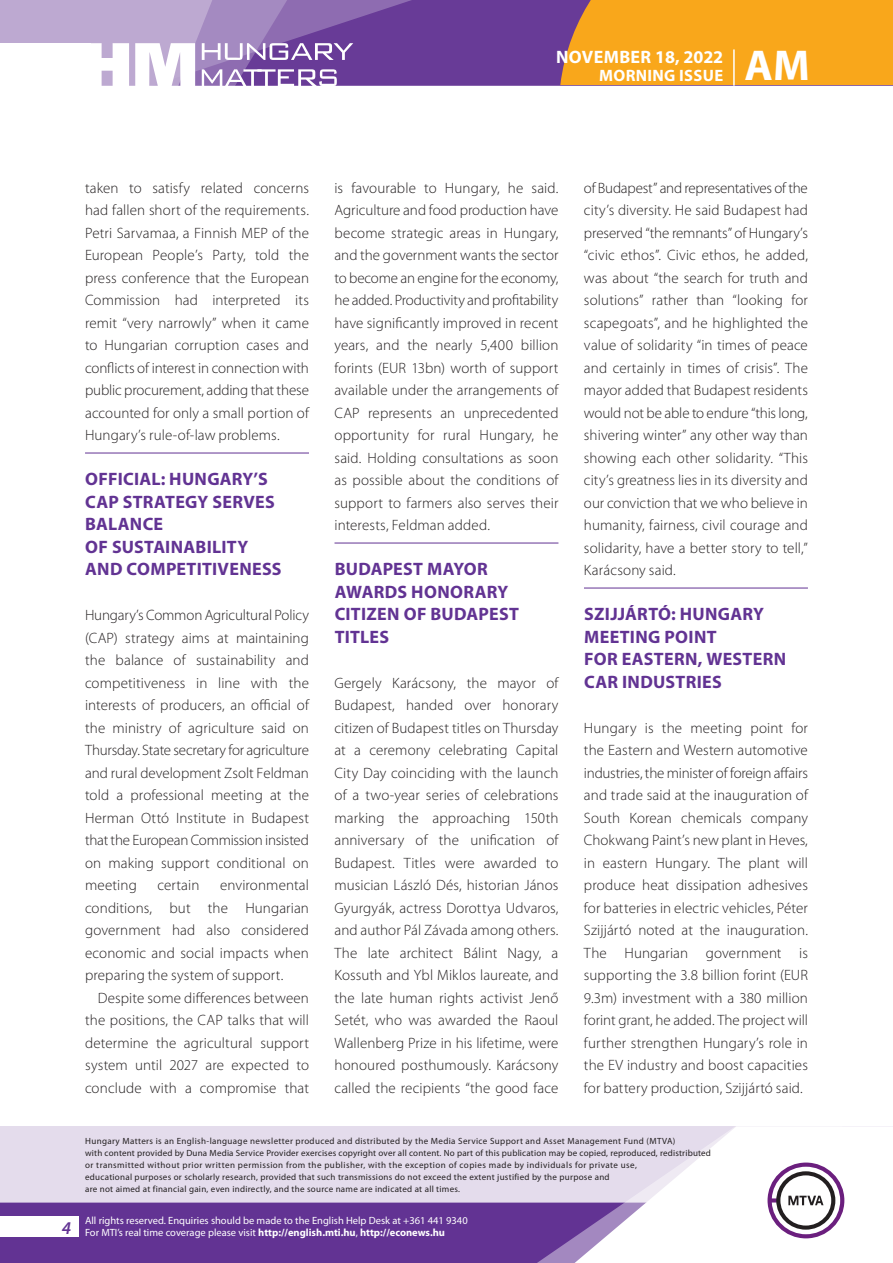
<style>
.page{position:relative;width:893px;height:1263px;background:#fff}
.page>*{position:absolute;margin:0;border:0;box-sizing:border-box;transform-origin:0 0}
.t1{font:700 43.35px "Myriad Pro";color:#fff}
._01_cimsor{font:700 18px/22.5px "Myriad Pro";letter-spacing:.015em;color:#623393}
.t2{font:700 18px "Myriad Pro";letter-spacing:.02em;color:#fff}
.t3{font:italic 600 18px "Myriad Pro";color:#623393}
.t4{font:700 16.5px "Myriad Pro";letter-spacing:.02em;color:#fff}
._03_kenyer_szöveg-1{font:300 15px/22.5px "Myriad Pro";letter-spacing:.01em;color:#231f20;text-align:justify}
._03_kenyer_szöveg-2{font:300 15px/22.5px "Myriad Pro";letter-spacing:.01em;color:#231f20;text-align:justify}
.t5{font:10.5px/12px "Myriad Pro";color:#fff}
.t6{font:9px/12px "Myriad Pro";letter-spacing:.03em;color:#231f20}
.s1{font-weight:700}
</style>
<div class="page">
<div style="left:0;top:1126px;width:893px;height:137px;background:#e4dcec"></div>
<div style="left:0;top:1202px;width:506px;height:61px;background:#623393"></div>
<div style="left:506px;top:1202px;width:43px;height:61px;background:#623393"></div>
<svg style="left:549px;top:1126px;width:344px;height:137px;fill:#fff"></svg>
<svg style="left:767px;top:1162px;width:77px;height:76px;background:#c5b8c8"></svg>
<div style="left:0;top:1216px;width:79px;height:20px;background:#fff"></div>
<div style="left:0;top:0;width:893px;height:85px;background:#683b97"></div>
<div style="left:560px;top:0;width:333px;height:85px;background:#f9a71b"></div>
<hr style="left:733px;top:49px;width:2px;height:37px;background:#fff">
<svg style="left:0;top:0;width:479px;height:86px"></svg>
<hr style="left:85px;top:453px;width:224px;height:1px;background:#623393">
<hr style="left:334px;top:543px;width:224px;height:1px;background:#623393">
<hr style="left:584px;top:588px;width:224px;height:1px;background:#623393">
<p class="t2" style="left:556px;top:45px;width:169px">NOVEMBER 18, 2022</p>
<p class="t4" style="left:599px;top:65px;width:125px">MORNING ISSUE</p>
<h1 class="t1" style="left:745px;top:37px;width:67px">AM</h1>
<p class="_03_kenyer_szöveg-2" style="left:85px;top:176px;width:225px">taken to satisfy related concerns had fallen short of the requirements.<br>Petri Sarvamaa, a Finnish MEP of the European People’s Party, told the press conference that the European Commission had interpreted its remit “very narrowly” when it came to Hungarian corruption cases and conflicts of interest in connection with public procurement, adding that these accounted for only a small portion of Hungary’s rule-of-law problems.</p>
<p class="_01_cimsor" style="left:85px;top:467px;width:198px">OFFICIAL: HUNGARY’S<br>CAP STRATEGY SERVES<br>BALANCE<br>OF SUSTAINABILITY<br>AND COMPETITIVENESS</p>
<p class="_03_kenyer_szöveg-1" style="left:85px;top:604px;width:225px">Hungary’s Common Agricultural Policy (CAP) strategy aims at maintaining the balance of sustainability and competitiveness in line with the interests of producers, an official of the ministry of agriculture said on Thursday. State secretary for agriculture and rural development Zsolt Feldman told a professional meeting at the Herman Ottó Institute in Budapest that the European Commission insisted on making support conditional on meeting</p>
<p class="_03_kenyer_szöveg-1" style="left:85px;top:874px;width:225px;text-indent:135px">environmental conditions, but the Hungarian government had also considered economic and social impacts when preparing the system of support.</p>
<p class="_03_kenyer_szöveg-2" style="left:85px;top:986px;width:225px;text-indent:13px">Despite some differences between the positions, the CAP talks that will determine the agricultural support system until 2027 are expected to conclude with a compromise that</p>
<p class="_03_kenyer_szöveg-1" style="left:157px;top:874px;width:43px">certain</p>
<p class="_03_kenyer_szöveg-2" style="left:334px;top:176px;width:225px">is favourable to Hungary, he said.<br>Agriculture and food production have become strategic areas in Hungary, and the government wants the sector to become an engine for the economy, he added. Productivity and profitability have significantly improved in recent years, and the nearly 5,400 billion forints (EUR 13bn) worth of support available under the arrangements of CAP represents an unprecedented opportunity for rural Hungary, he said. Holding consultations as soon as possible about the conditions of support to farmers also serves their interests, Feldman added.</p>
<p class="_01_cimsor" style="left:335px;top:557px;width:186px">BUDAPEST MAYOR<br>AWARDS HONORARY<br>CITIZEN OF BUDAPEST<br>TITLES</p>
<p class="_03_kenyer_szöveg-1" style="left:334px;top:671px;width:225px">Gergely Karácsony, the mayor of Budapest, handed over honorary citizen of Budapest titles on Thursday at a ceremony celebrating Capital City Day coinciding with the launch of a two-year series of celebrations marking the approaching 150th anniversary of the unification of Budapest. Titles were awarded to musician László Dés, historian János Gyurgyák, actress Dorottya Udvaros, and author Pál Závada among others.<br>The late architect Bálint Nagy, a Kossuth and Ybl Miklos laureate, and the late human rights activist Jenő Setét, who was awarded the Raoul Wallenberg Prize in his lifetime, were honoured posthumously. Karácsony called the recipients “the good face</p>
<p class="_03_kenyer_szöveg-1" style="left:584px;top:176px;width:225px">of Budapest” and representatives of the city’s diversity. He said Budapest had preserved “the remnants” of Hungary’s “civic ethos”. Civic ethos, he added, was about “the search for truth and solutions” rather than “looking for scapegoats”, and he highlighted the value of solidarity “in times of peace and certainly in times of crisis”. The mayor added that Budapest residents would not be able to endure “this long, shivering winter” any other way than showing each other solidarity. “This city’s greatness lies in its diversity and our conviction that we who believe in humanity, fairness, civil courage and solidarity, have a better story to tell,” Karácsony said.</p>
<p class="_01_cimsor" style="left:584px;top:602px;width:204px">SZIJJÁRTÓ: HUNGARY<br>MEETING POINT<br>FOR EASTERN, WESTERN<br>CAR INDUSTRIES</p>
<p class="_03_kenyer_szöveg-1" style="left:584px;top:716px;width:225px">Hungary is the meeting point for the Eastern and Western automotive industries, the minister of foreign affairs and trade said at the inauguration of South Korean chemicals company Chokwang Paint’s new plant in Heves, in eastern Hungary. The plant will produce heat dissipation adhesives for batteries in electric vehicles, Péter Szijjártó noted at the inauguration.<br>The Hungarian government is supporting the 3.8 billion forint (EUR 9.3m) investment with a 380 million forint grant, he added. The project will further strengthen Hungary’s role in the EV industry and boost capacities for battery production, Szijjártó said.</p>
<p class="t3" style="left:62px;top:1217px;width:11px">4</p>
<p class="t6" style="left:85px;top:1134px;width:627px">Hungary Matters is an English-language newsletter produced and distributed by the Media Service Support and Asset Management Fund (MTVA)<br>with content provided by Duna Media Service Provider exercises copyright over all content. No part of this publication may be copied, reproduced, redistributed or transmitted without prior written permission from the publisher, with the exception of copies made by individuals for private use,<br>educational purposes or scholarly research, provided that such transmissions do not exceed the extent justified by the purpose and<br>are not aimed at financial gain, even indirectly, and the source name are indicated at all times.</p>
<p class="t5" style="left:85px;top:1214px;width:384px">All rights reserved. Enquiries should be made to the English Help Desk at +361 441 9340<br>For MTI’s real time coverage please visit <span class="s1">http://english.mti.hu</span>, <span class="s1">http://econews.hu</span></p>
</div>
